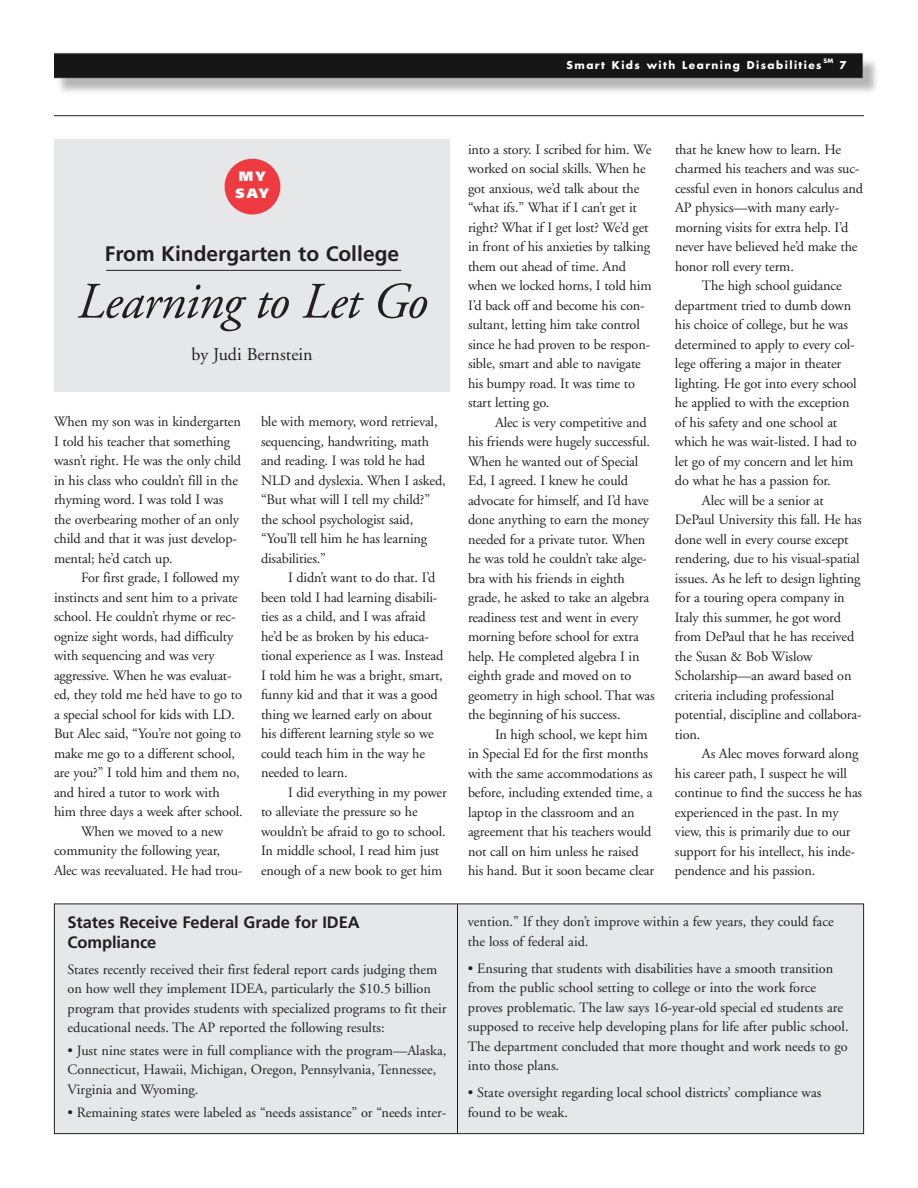
<style>
.page{position:relative;width:918px;height:1188px;background:#fff}
.page>*{position:absolute;margin:0;border:0;box-sizing:border-box;transform-origin:0 0}
.t1{font:italic 51px "Adobe Garamond";letter-spacing:-.015em;color:#231f20}
.t2{font:700 21px "Frutiger";color:#231f20}
.t3{font:18px "Adobe Garamond";color:#231f20}
.t4{font:700 16.5px/19.8px "Frutiger";letter-spacing:-.005em;color:#231f20}
.t5{font:14.25px/19.5px "Adobe Garamond";letter-spacing:-.01em;color:#231f20}
.t6{font:900 13.5px/16.5px "Frutiger";color:#fff}
.t7{font:700 10.5px "Futura";letter-spacing:.135em;color:#fff}
.t8{font:700 6px "Futura";color:#fff}
</style>
<div class="page">
<div style="left:55px;top:904px;width:808px;height:229px;background:#e6e7e9"></div>
<div style="left:54px;top:904px;width:810px;height:230px;border:1px solid #231f20"></div>
<div style="left:54px;top:139px;width:396px;height:253px;background:#e6e7e9"></div>
<hr style="left:54px;top:115px;width:810px;height:1px;background:#231f20">
<img style="left:54px;top:52px;width:823px;height:40px">
<div style="left:225px;top:159px;width:55px;height:56px;background:#ee3a41;border-radius:50%"></div>
<hr style="left:457px;top:904px;width:1px;height:230px;background:#231f20">
<hr style="left:106px;top:270px;width:295px;height:1px;background:#231f20">
<p class="t8" style="left:823px;top:58px;width:12px">SM</p>
<p class="t7" style="left:567px;top:61px;width:257px">Smart Kids with Learning Disabilities</p>
<p class="t7" style="left:839px;top:61px;width:9px">7</p>
<p class="t6" style="left:235px;top:169px;width:35px">MY<br>SAY</p>
<h2 class="t2" style="left:105px;top:245px;width:296px">From Kindergarten to College</h2>
<h1 class="t1" style="left:75px;top:281px;width:352px">Learning to Let Go</h1>
<p class="t3" style="left:191px;top:347px;width:123px">by Judi Bernstein</p>
<p class="t5" style="left:54px;top:413px;width:189px">When my son was in kindergarten<br>I told his teacher that something wasn’t right. He was the only child in his class who couldn’t fill in the rhyming word. I was told I was the overbearing mother of an only child and that it was just develop&shy;mental; he’d catch up.</p>
<p class="t5" style="left:81px;top:569px;width:160px">For first grade, I followed my</p>
<p class="t5" style="left:54px;top:589px;width:185px">instincts and sent him to a private</p>
<p class="t5" style="left:54px;top:608px;width:183px">school. He couldn’t rhyme or rec-</p>
<p class="t5" style="left:54px;top:628px;width:181px">ognize sight words, had difficulty</p>
<p class="t5" style="left:54px;top:647px;width:162px">with sequencing and was very</p>
<p class="t5" style="left:54px;top:667px;width:179px">aggressive. When he was evaluat-</p>
<p class="t5" style="left:54px;top:686px;width:189px">ed, they told me he’d have to go to</p>
<p class="t5" style="left:54px;top:706px;width:183px">a special school for kids with LD.</p>
<p class="t5" style="left:54px;top:725px;width:189px">But Alec said, “You’re not going to</p>
<p class="t5" style="left:54px;top:745px;width:183px">make me go to a different school,</p>
<p class="t5" style="left:54px;top:764px;width:187px">are you?” I told him and them no,</p>
<p class="t5" style="left:54px;top:784px;width:167px">and hired a tutor to work with</p>
<p class="t5" style="left:54px;top:803px;width:190px">him three days a week after school.</p>
<p class="t5" style="left:81px;top:823px;width:144px">When we moved to a new</p>
<p class="t5" style="left:54px;top:842px;width:167px">community the following year,</p>
<p class="t5" style="left:54px;top:862px;width:190px">Alec was reevaluated. He had trou-</p>
<p class="t5" style="left:261px;top:413px;width:186px">ble with memory, word retrieval, sequencing, handwriting, math and reading. I was told he had<br>NLD and dyslexia. When I asked, “But what will I tell my child?” the school psychologist said, “You’ll tell him he has learning disabilities.”</p>
<p class="t5" style="left:261px;top:569px;width:184px;text-indent:27px">I didn’t want to do that. I’d been told I had learning disabili&shy;ties as a child, and I was afraid he’d be as broken by his educa&shy;tional experience as I was. Instead<br>I told him he was a bright, smart, funny kid and that it was a good thing we learned early on about his different learning style so we could teach him in the way he needed to learn.</p>
<p class="t5" style="left:261px;top:784px;width:187px;text-indent:27px">I did everything in my power to alleviate the pressure so he wouldn’t be afraid to go to school.<br>In middle school, I read him just enough of a new book to get him</p>
<p class="t4" style="left:68px;top:914px;width:294px">States Receive Federal Grade for IDEA<br>Compliance</p>
<p class="t5" style="left:68px;top:961px;width:380px">States recently received their first federal report cards judging them on how well they implement IDEA, particularly the $10.5 billion program that provides students with specialized programs to fit their educational needs. The AP reported the following results:</p>
<p class="t5" style="left:68px;top:1042px;width:380px">• Just nine states were in full compliance with the program—Alaska,<br>Connecticut, Hawaii, Michigan, Oregon, Pennsylvania, Tennessee,<br>Virginia and Wyoming.</p>
<p class="t5" style="left:68px;top:1103px;width:381px">• Remaining states were labeled as “needs assistance” or “needs inter-</p>
<p class="t5" style="left:468px;top:141px;width:185px">into a story. I scribed for him. We worked on social skills. When he got anxious, we’d talk about the “what ifs.” What if I can’t get it right? What if I get lost? We’d get in front of his anxieties by talking them out ahead of time. And when we locked horns, I told him<br>I’d back off and become his con&shy;sultant, letting him take control since he had proven to be respon&shy;sible, smart and able to navigate his bumpy road. It was time to start letting go.</p>
<p class="t5" style="left:468px;top:414px;width:188px;text-indent:27px">Alec is very competitive and his friends were hugely successful.<br>When he wanted out of Special<br>Ed, I agreed. I knew he could advocate for himself, and I’d have done anything to earn the money needed for a private tutor. When he was told he couldn’t take alge&shy;bra with his friends in eighth grade, he asked to take an algebra readiness test and went in every morning before school for extra help. He completed algebra I in eighth grade and moved on to geometry in high school. That was the beginning of his success.</p>
<p class="t5" style="left:468px;top:726px;width:188px;text-indent:27px">In high school, we kept him in Special Ed for the first months with the same accommodations as before, including extended time, a laptop in the classroom and an agreement that his teachers would not call on him unless he raised his hand. But it soon became clear</p>
<p class="t5" style="left:675px;top:141px;width:168px">that he knew how to learn. He</p>
<p class="t5" style="left:675px;top:160px;width:186px">charmed his teachers and was suc-</p>
<p class="t5" style="left:675px;top:180px;width:190px">cessful even in honors calculus and</p>
<p class="t5" style="left:675px;top:199px;width:166px">AP physics—with many early-</p>
<p class="t5" style="left:675px;top:219px;width:175px">morning visits for extra help. I’d</p>
<p class="t5" style="left:675px;top:238px;width:184px">never have believed he’d make the</p>
<p class="t5" style="left:675px;top:258px;width:120px">honor roll every term.</p>
<p class="t5" style="left:702px;top:277px;width:141px">The high school guidance</p>
<p class="t5" style="left:675px;top:297px;width:178px">department tried to dumb down</p>
<p class="t5" style="left:675px;top:316px;width:174px">his choice of college, but he was</p>
<p class="t5" style="left:675px;top:336px;width:181px">determined to apply to every col-</p>
<p class="t5" style="left:675px;top:355px;width:168px">lege offering a major in theater</p>
<p class="t5" style="left:675px;top:375px;width:183px">lighting. He got into every school</p>
<p class="t5" style="left:675px;top:394px;width:176px">he applied to with the exception</p>
<p class="t5" style="left:675px;top:414px;width:164px">of his safety and one school at</p>
<p class="t5" style="left:675px;top:433px;width:183px">which he was wait-listed. I had to</p>
<p class="t5" style="left:675px;top:453px;width:180px">let go of my concern and let him</p>
<p class="t5" style="left:675px;top:472px;width:157px">do what he has a passion for.</p>
<p class="t5" style="left:702px;top:492px;width:123px">Alec will be a senior at</p>
<p class="t5" style="left:675px;top:511px;width:188px">DePaul University this fall. He has</p>
<p class="t5" style="left:675px;top:531px;width:175px">done well in every course except</p>
<p class="t5" style="left:675px;top:550px;width:186px">rendering, due to his visual-spatial</p>
<p class="t5" style="left:675px;top:570px;width:187px">issues. As he left to design lighting</p>
<p class="t5" style="left:675px;top:589px;width:171px">for a touring opera company in</p>
<p class="t5" style="left:675px;top:609px;width:167px">Italy this summer, he got word</p>
<p class="t5" style="left:675px;top:628px;width:181px">from DePaul that he has received</p>
<p class="t5" style="left:675px;top:648px;width:139px">the Susan &amp; Bob Wislow</p>
<p class="t5" style="left:675px;top:667px;width:178px">Scholarship—an award based on</p>
<p class="t5" style="left:675px;top:687px;width:161px">criteria including professional</p>
<p class="t5" style="left:675px;top:706px;width:188px">potential, discipline and collabora-</p>
<p class="t5" style="left:675px;top:726px;width:27px">tion.</p>
<p class="t5" style="left:702px;top:745px;width:158px">As Alec moves forward along</p>
<p class="t5" style="left:675px;top:765px;width:174px">his career path, I suspect he will</p>
<p class="t5" style="left:675px;top:784px;width:189px">continue to find the success he has</p>
<p class="t5" style="left:675px;top:804px;width:165px">experienced in the past. In my</p>
<p class="t5" style="left:675px;top:823px;width:177px">view, this is primarily due to our</p>
<p class="t5" style="left:675px;top:843px;width:182px">support for his intellect, his inde-</p>
<p class="t5" style="left:675px;top:862px;width:142px">pendence and his passion.</p>
<p class="t5" style="left:468px;top:913px;width:367px">vention.” If they don’t improve within a few years, they could face the loss of federal aid.</p>
<p class="t5" style="left:468px;top:960px;width:382px">• Ensuring that students with disabilities have a smooth transition from the public school setting to college or into the work force proves problematic. The law says 16-year-old special ed students are supposed to receive help developing plans for life after public school.<br>The department concluded that more thought and work needs to go into those plans.</p>
<p class="t5" style="left:468px;top:1084px;width:355px">• State oversight regarding local school districts’ compliance was found to be weak.</p>
</div>
